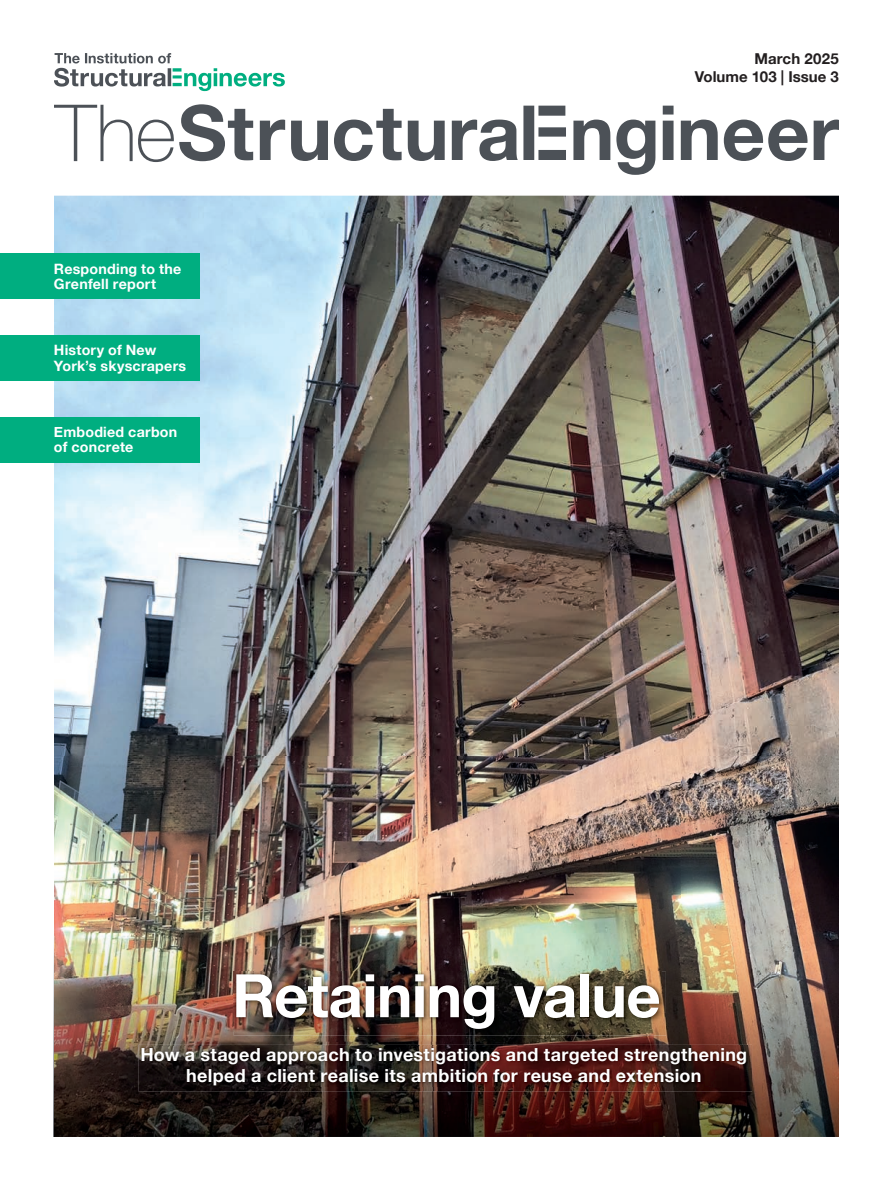
<style>
.page{position:relative;width:893px;height:1191px;background:#fff}
.page>*{position:absolute;margin:0;border:0;box-sizing:border-box;transform-origin:0 0}
.t1{font:700 60px "Helvetica Neue";letter-spacing:-.015em;color:#fff}
.t2{font:700 18px/21px "Helvetica Neue";letter-spacing:.015em;color:#fff;text-align:center}
.t3{font:700 15px/18px "Helvetica Neue";color:#231f20;text-align:right}
.t4{font:700 14.25px/15.5px "Helvetica Neue";letter-spacing:.015em;color:#fff}
</style>
<div class="page">
<img style="left:54px;top:196px;width:785px;height:560px">
<img style="left:54px;top:756px;width:785px;height:381px">
<svg style="left:54px;top:104px;width:785px;height:71px"></svg>
<svg style="left:54px;top:53px;width:231px;height:38px"></svg>
<div style="left:0;top:254px;width:200px;height:45px;background:#00ae80"></div>
<div style="left:0;top:335px;width:200px;height:46px;background:#00ae80"></div>
<div style="left:0;top:417px;width:200px;height:45px;background:#00ae80"></div>
<img style="left:234px;top:971px;width:432px;height:64px">
<img style="left:234px;top:971px;width:428px;height:60px">
<img style="left:138px;top:1045px;width:614px;height:46px">
<img style="left:140px;top:1046px;width:608px;height:40px">
<p class="t4" style="left:54px;top:261px;width:129px">Responding to the<br>Grenfell report</p>
<p class="t4" style="left:54px;top:343px;width:134px">History of New<br>York’s skyscrapers</p>
<p class="t4" style="left:54px;top:424px;width:125px">Embodied carbon of concrete</p>
<p class="t3" style="left:695px;top:50px;width:146px">March 2025<br>Volume 103 | Issue 3</p>
<h1 class="t1" style="left:232px;top:948px;width:430px">Retaining value</h1>
<p class="t2" style="left:140px;top:1044px;width:608px">How a staged approach to investigations and targeted strengthening helped a client realise its ambition for reuse and extension</p>
</div>
